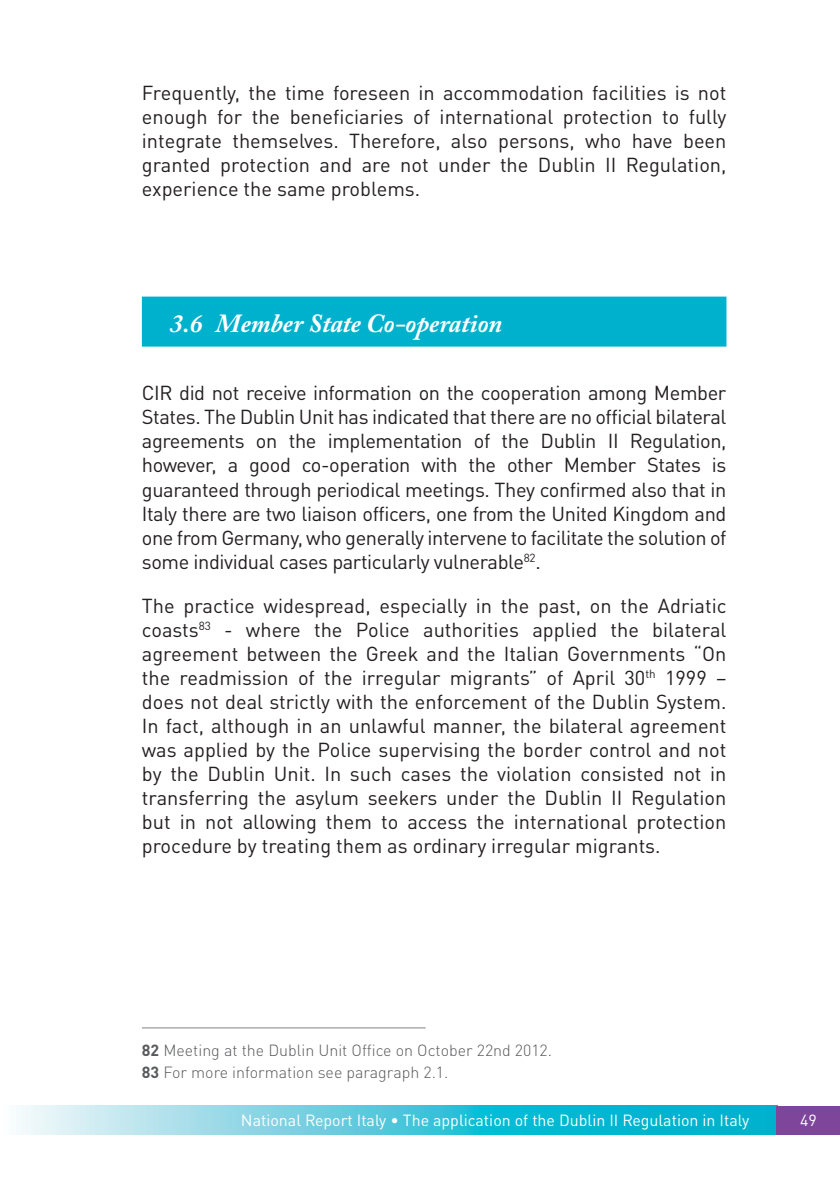
<style>
.page{position:relative;width:840px;height:1191px;background:#fff}
.page>*{position:absolute;margin:0;border:0;box-sizing:border-box;transform-origin:0 0}
.t1{font:italic 700 26px "Adobe Caslon Pro";color:#fff}
.t2{font:20px/24px "DIN Pro";color:#231f20;text-align:justify}
.t3{font:300 16px/21.2px "DIN Pro";color:#58595b}
.t4{font:16px "DIN Pro";color:#fff}
.s1{font-weight:700}
</style>
<div class="page">
<svg style="left:19px;top:1106px;width:757px;height:28px;background:#55cadd"></svg>
<div style="left:776px;top:1106px;width:63px;height:28px;background:#7e469b"></div>
<div style="left:142px;top:296px;width:584px;height:50px;background:#00b1cd"></div>
<hr style="left:142px;top:1027px;width:283px;height:1px;background:#808285">
<p class="t2" style="left:142px;top:79px;width:585px">Frequently, the time foreseen in accommodation facilities is not enough for the beneficiaries of international protection to fully integrate themselves. Therefore, also persons, who have been granted protection and are not under the Dublin II Regulation, experience the same problems.</p>
<h1 class="t1" style="left:170px;top:308px;width:333px">3.6 Member State Co-operation</h1>
<p class="t2" style="left:142px;top:379px;width:586px">CIR did not receive information on the cooperation among Member States. The Dublin Unit has indicated that there are no official bilateral agreements on the implementation of the Dublin II Regulation, however, a good co-operation with the other Member States is guaranteed through periodical meetings. They confirmed also that in Italy there are two liaison officers, one from the United Kingdom and one from Germany, who generally intervene to facilitate the solution of some individual cases particularly vulnerable<sup>82</sup>.</p>
<p class="t2" style="left:142px;top:591px;width:585px">The practice widespread, especially in the past, on the Adriatic coasts<sup>83</sup> - where the Police authorities applied the bilateral agreement between the Greek and the Italian Governments “On the readmission of the irregular migrants” of April 30<sup>th</sup> 1999 – does not deal strictly with the enforcement of the Dublin System.<br>In fact, although in an unlawful manner, the bilateral agreement was applied by the Police supervising the border control and not by the Dublin Unit. In such cases the violation consisted not in transferring the asylum seekers under the Dublin II Regulation but in not allowing them to access the international protection procedure by treating them as ordinary irregular migrants.</p>
<p class="t3" style="left:142px;top:1038px;width:411px"><span class="s1">82</span> Meeting at the Dublin Unit Office on October 22nd 2012.<br><span class="s1">83</span> For more information see paragraph 2.1.</p>
<p class="t4" style="left:241px;top:1107px;width:509px">National Report Italy • The application of the Dublin II Regulation in Italy</p>
<p class="t4" style="left:799px;top:1107px;width:18px">49</p>
</div>
